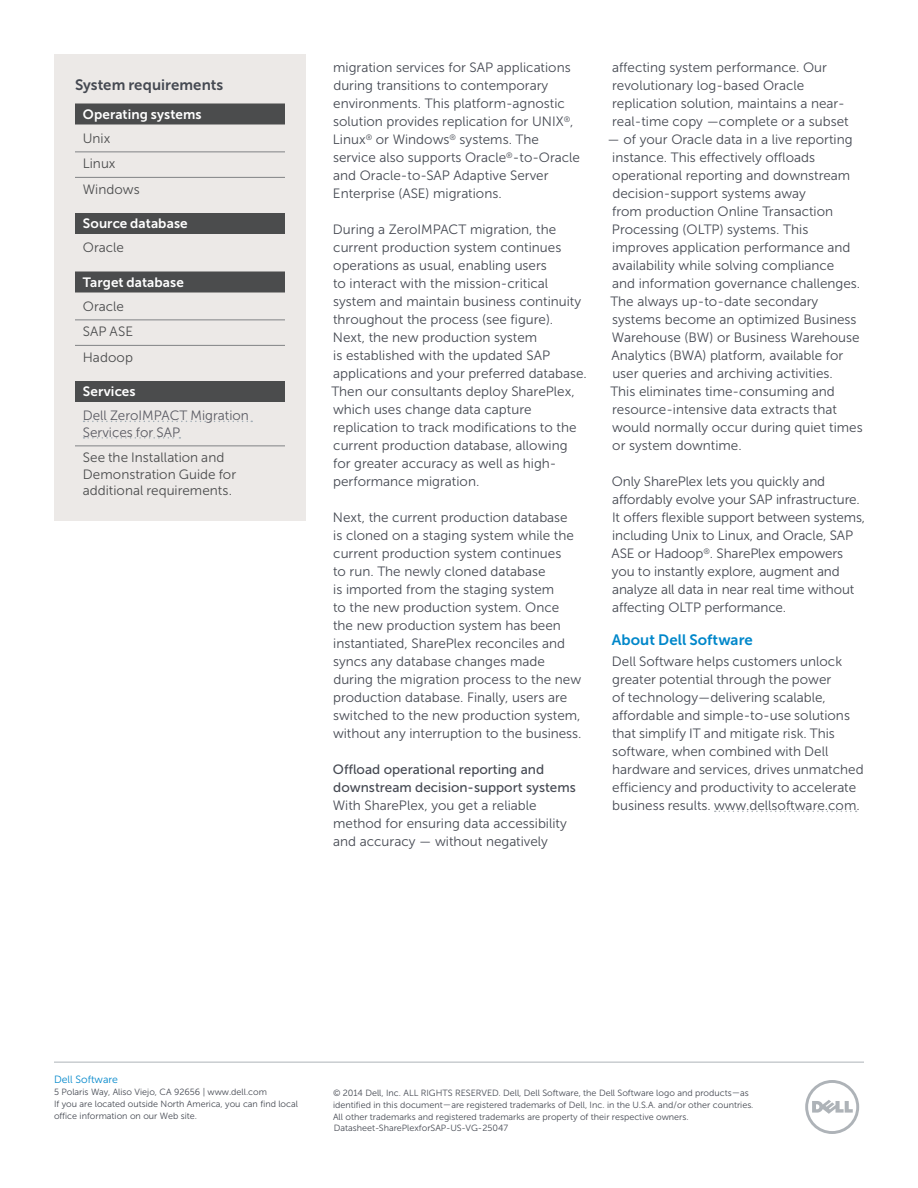
<style>
.page{position:relative;width:918px;height:1188px;background:#fff}
.page>*{position:absolute;margin:0;border:0;box-sizing:border-box;transform-origin:0 0}
.System_requirements{font:15px "Museo Sans For Dell 700";color:#454952}
.Paragraph_Head{font:15px "Museo Sans For Dell 700";letter-spacing:.005em;color:#0087ca}
.Body_copy{font:13.5px/18px "Museo Sans For Dell 300";color:#454952}
.Paragraph_Head-2{font:13.5px/18px "Museo Sans For Dell 300";color:#454952}
.System_requirements-2{font:13.5px/16.5px "Museo Sans For Dell 300";letter-spacing:.005em;color:#4b4c4d}
.Paragraph_Subhead{font:13.5px/18px "Museo Sans For Dell 500";color:#454952}
.System_requirements-3{font:13.5px "Museo Sans For Dell 700";letter-spacing:.01em;color:#fff}
.System_requirements-4{font:13.5px/16.5px "Museo Sans For Dell 300";color:#5b5b63}
.t1{font:10.5px "Museo Sans For Dell 300";color:#0087cb}
.t2{font:9px/12px "Museo Sans For Dell 300";color:#454952}
</style>
<div class="page">
<hr style="left:54px;top:1062px;width:810px;height:1px;background:#aeb3b8">
<svg style="left:805px;top:1080px;width:54px;height:54px"></svg>
<svg style="left:715px;top:811px;width:142px;height:1px"></svg>
<div style="left:54px;top:54px;width:252px;height:467px;background:#ece9e7"></div>
<div style="left:75px;top:104px;width:210px;height:20px;background:#4b4c4d"></div>
<hr style="left:75px;top:152px;width:210px;height:1px;background:#808285">
<hr style="left:75px;top:177px;width:210px;height:1px;background:#808285">
<div style="left:75px;top:213px;width:210px;height:21px;background:#4b4c4d"></div>
<div style="left:75px;top:272px;width:210px;height:20px;background:#4b4c4d"></div>
<hr style="left:75px;top:320px;width:210px;height:1px;background:#808285">
<hr style="left:75px;top:345px;width:210px;height:1px;background:#808285">
<div style="left:75px;top:381px;width:210px;height:21px;background:#4b4c4d"></div>
<svg style="left:84px;top:421px;width:168px;height:1px"></svg>
<svg style="left:84px;top:437px;width:96px;height:2px"></svg>
<hr style="left:75px;top:446px;width:210px;height:1px;background:#808285">
<p class="System_requirements" style="left:75px;top:76px;width:150px">System requirements</p>
<p class="System_requirements-3" style="left:83px;top:106px;width:120px">Operating systems</p>
<p class="System_requirements-2" style="left:83px;top:130px;width:29px">Unix</p>
<p class="System_requirements-2" style="left:83px;top:155px;width:34px">Linux</p>
<p class="System_requirements-2" style="left:83px;top:181px;width:58px">Windows</p>
<p class="System_requirements-3" style="left:83px;top:216px;width:106px">Source database</p>
<p class="System_requirements-2" style="left:83px;top:239px;width:43px">Oracle</p>
<p class="System_requirements-3" style="left:83px;top:274px;width:103px">Target database</p>
<p class="System_requirements-2" style="left:83px;top:298px;width:43px">Oracle</p>
<p class="System_requirements-2" style="left:83px;top:323px;width:52px">SAP ASE</p>
<p class="System_requirements-2" style="left:83px;top:349px;width:52px">Hadoop</p>
<p class="System_requirements-3" style="left:83px;top:384px;width:54px">Services</p>
<p class="System_requirements-4" style="left:83px;top:407px;width:168px">Dell ZeroIMPACT Migration<br>Services for SAP</p>
<p class="System_requirements-2" style="left:83px;top:449px;width:155px">See the Installation and<br>Demonstration Guide for additional requirements.</p>
<p class="Body_copy" style="left:333px;top:58px;width:249px">migration services for SAP applications during transitions to contemporary environments. This platform-agnostic solution provides replication for UNIX<sup>®</sup>, Linux<sup>®</sup> or Windows<sup>®</sup> systems. The service also supports Oracle<sup>®</sup>-to-Oracle and Oracle-to-SAP Adaptive Server Enterprise (ASE) migrations.</p>
<p class="Body_copy" style="left:331px;top:220px;width:257px">During a ZeroIMPACT migration, the current production system continues operations as usual, enabling users<br>to interact with the mission-critical system and maintain business continuity throughout the process (see figure).<br>Next, the new production system<br>is established with the updated SAP applications and your preferred database.<br>Then our consultants deploy SharePlex, which uses change data capture replication to track modifications to the current production database, allowing<br>for greater accuracy as well as high&shy;performance migration.</p>
<p class="Body_copy" style="left:333px;top:508px;width:250px">Next, the current production database<br>is cloned on a staging system while the current production system continues<br>to run. The newly cloned database<br>is imported from the staging system<br>to the new production system. Once the new production system has been instantiated, SharePlex reconciles and syncs any database changes made during the migration process to the new production database. Finally, users are switched to the new production system, without any interruption to the business.</p>
<p class="Paragraph_Subhead" style="left:333px;top:760px;width:244px">Offload operational reporting and downstream decision-support systems</p>
<p class="Body_copy" style="left:333px;top:796px;width:236px">With SharePlex, you get a reliable method for ensuring data accessibility and accuracy — without negatively</p>
<p class="Body_copy" style="left:612px;top:58px;width:238px">affecting system performance. Our revolutionary log-based Oracle replication solution, maintains a near&shy;real-time copy —complete or a subset</p>
<p class="Body_copy" style="left:608px;top:130px;width:257px">— of your Oracle data in a live reporting instance. This effectively offloads operational reporting and downstream decision-support systems away<br>from production Online Transaction Processing (OLTP) systems. This improves application performance and availability while solving compliance<br>and information governance challenges.<br>The always up-to-date secondary systems become an optimized Business Warehouse (BW) or Business Warehouse Analytics (BWA) platform, available for user queries and archiving activities.<br>This eliminates time-consuming and resource-intensive data extracts that would normally occur during quiet times or system downtime.</p>
<p class="Body_copy" style="left:612px;top:472px;width:255px">Only SharePlex lets you quickly and affordably evolve your SAP infrastructure.<br>It offers flexible support between systems, including Unix to Linux, and Oracle, SAP ASE or Hadoop<sup>®</sup>. SharePlex empowers you to instantly explore, augment and analyze all data in near real time without affecting OLTP performance.</p>
<p class="Paragraph_Head" style="left:612px;top:631px;width:143px">About Dell Software</p>
<p class="Paragraph_Head-2" style="left:612px;top:652px;width:253px">Dell Software helps customers unlock greater potential through the power<br>of technology—delivering scalable, affordable and simple-to-use solutions that simplify IT and mitigate risk. This software, when combined with Dell hardware and services, drives unmatched efficiency and productivity to accelerate business results. www.dellsoftware.com.</p>
<p class="t1" style="left:54px;top:1074px;width:65px">Dell Software</p>
<p class="t2" style="left:54px;top:1086px;width:246px">5 Polaris Way, Aliso Viejo, CA 92656 | www.dell.com<br>If you are located outside North America, you can find local office information on our Web site.</p>
<p class="t2" style="left:333px;top:1087px;width:422px">© 2014 Dell, Inc. ALL RIGHTS RESERVED. Dell, Dell Software, the Dell Software logo and products—as identified in this document—are registered trademarks of Dell, Inc. in the U.S.A. and/or other countries.<br>All other trademarks and registered trademarks are property of their respective owners.</p>
<p class="t2" style="left:334px;top:1122px;width:176px">Datasheet-SharePlexforSAP-US-VG-25047</p>
</div>
